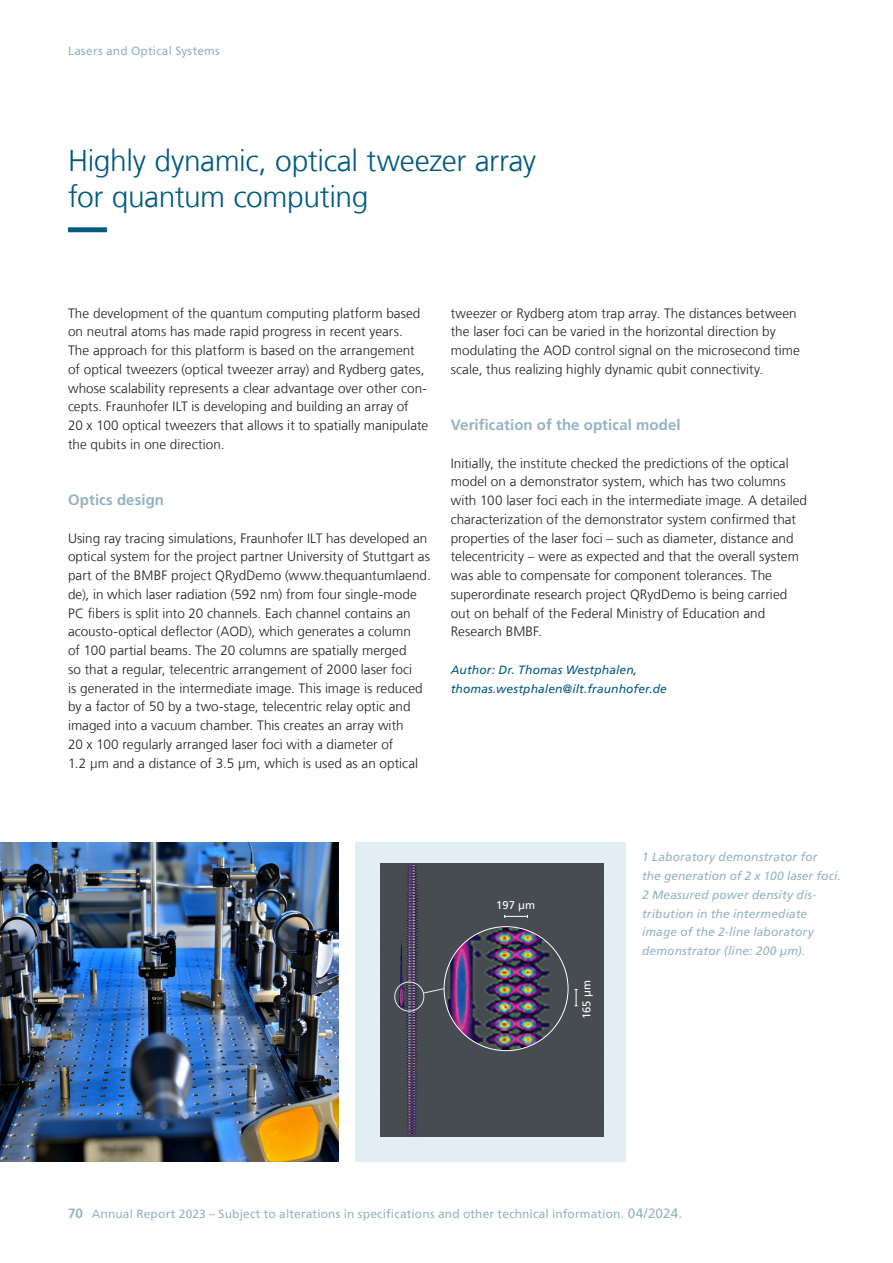
<style>
.page{position:relative;width:893px;height:1263px;background:#fff}
.page>*{position:absolute;margin:0;border:0;box-sizing:border-box;transform-origin:0 0}
.t1{font:300 30px/36px "Frutiger LT Com";letter-spacing:-.015em;color:#005b7f}
.t2{font:700 15px "Frutiger LT Com";letter-spacing:.005em;color:#93b3c3}
.t3{font:300 13.5px/18.8px "Frutiger LT Com";letter-spacing:.005em;color:#231f20}
.t4{font:italic 12px/18.8px "Frutiger LT Com";letter-spacing:.01em;color:#93b3c3}
.t5{font:12px "Frutiger LT Com";letter-spacing:.015em;color:#93b3c3}
.t6{font:italic 12px/18.8px "Frutiger LT Com";letter-spacing:.015em;color:#005b7f}
.t7{font:11.25px "Frutiger LT Com";color:#fff}
.s1{font-weight:700;font-size:13.5px}
.s2{font-size:13.5px}
</style>
<div class="page">
<img style="left:0;top:842px;width:338px;height:319px">
<svg style="left:68px;top:227px;width:39px;height:5px"></svg>
<div style="left:355px;top:842px;width:270px;height:319px;background:#e2eef4"></div>
<div style="left:380px;top:863px;width:223px;height:274px;background:#464c4f"></div>
<img style="left:444px;top:927px;width:124px;height:124px;border-radius:62px">
<div style="left:394px;top:982px;width:30px;height:29px;border:1px solid #e2eef4;border-radius:50%"></div>
<svg style="left:423px;top:988px;width:22px;height:6px"></svg>
<svg style="left:504px;top:915px;width:24px;height:3px"></svg>
<svg style="left:574px;top:989px;width:4px;height:17px"></svg>
<p class="t5" style="left:68px;top:44px;width:153px">Lasers and Optical Systems</p>
<h1 class="t1" style="left:68px;top:143px;width:469px">Highly dynamic, optical tweezer array for quantum computing</h1>
<p class="t3" style="left:68px;top:304px;width:362px">The development of the quantum computing platform based on neutral atoms has made rapid progress in recent years.<br>The approach for this platform is based on the arrangement of optical tweezers (optical tweezer array) and Rydberg gates, whose scalability represents a clear advantage over other con&shy;cepts. Fraunhofer ILT is developing and building an array of<br>20 x 100 optical tweezers that allows it to spatially manipulate the qubits in one direction.</p>
<p class="t2" style="left:68px;top:491px;width:98px">Optics design</p>
<p class="t3" style="left:68px;top:529px;width:364px">Using ray tracing simulations, Fraunhofer ILT has developed an optical system for the project partner University of Stuttgart as part of the BMBF project QRydDemo (www.thequantumlaend. de), in which laser radiation (592 nm) from four single-mode PC fibers is split into 20 channels. Each channel contains an acousto-optical deflector (AOD), which generates a column<br>of 100 partial beams. The 20 columns are spatially merged<br>so that a regular, telecentric arrangement of 2000 laser foci<br>is generated in the intermediate image. This image is reduced by a factor of 50 by a two-stage, telecentric relay optic and imaged into a vacuum chamber. This creates an array with<br>20 x 100 regularly arranged laser foci with a diameter of<br>1.2 µm and a distance of 3.5 µm, which is used as an optical</p>
<p class="t3" style="left:451px;top:304px;width:351px">tweezer or Rydberg atom trap array. The distances between the laser foci can be varied in the horizontal direction by modulating the AOD control signal on the microsecond time scale, thus realizing highly dynamic qubit connectivity.</p>
<p class="t2" style="left:451px;top:416px;width:231px">Verification of the optical model</p>
<p class="t3" style="left:451px;top:454px;width:358px">Initially, the institute checked the predictions of the optical model on a demonstrator system, which has two columns with 100 laser foci each in the intermediate image. A detailed characterization of the demonstrator system confirmed that properties of the laser foci – such as diameter, distance and telecentricity – were as expected and that the overall system was able to compensate for component tolerances. The superordinate research project QRydDemo is being carried out on behalf of the Federal Ministry of Education and Research BMBF.</p>
<p class="t6" style="left:451px;top:660px;width:218px">Author: Dr. Thomas Westphalen, thomas.westphalen@ilt.fraunhofer.de</p>
<p class="t7" style="left:496px;top:898px;width:40px">197 µm</p>
<p class="t7" style="left:580px;top:1019px;width:40px;rotate:-90deg">165 µm</p>
<p class="t4" style="left:642px;top:848px;width:200px">1 Laboratory demonstrator for<br>the generation of 2 x 100 laser foci.<br>2 Measured power density dis&shy;tribution in the intermediate image of the 2-line laboratory demonstrator (line: 200 µm).</p>
<p class="t5" style="left:68px;top:1206px;width:616px"><span class="s1">70</span> Annual Report 2023 – Subject to alterations in specifications and other technical information. <span class="s2">04/2024.</span></p>
</div>
